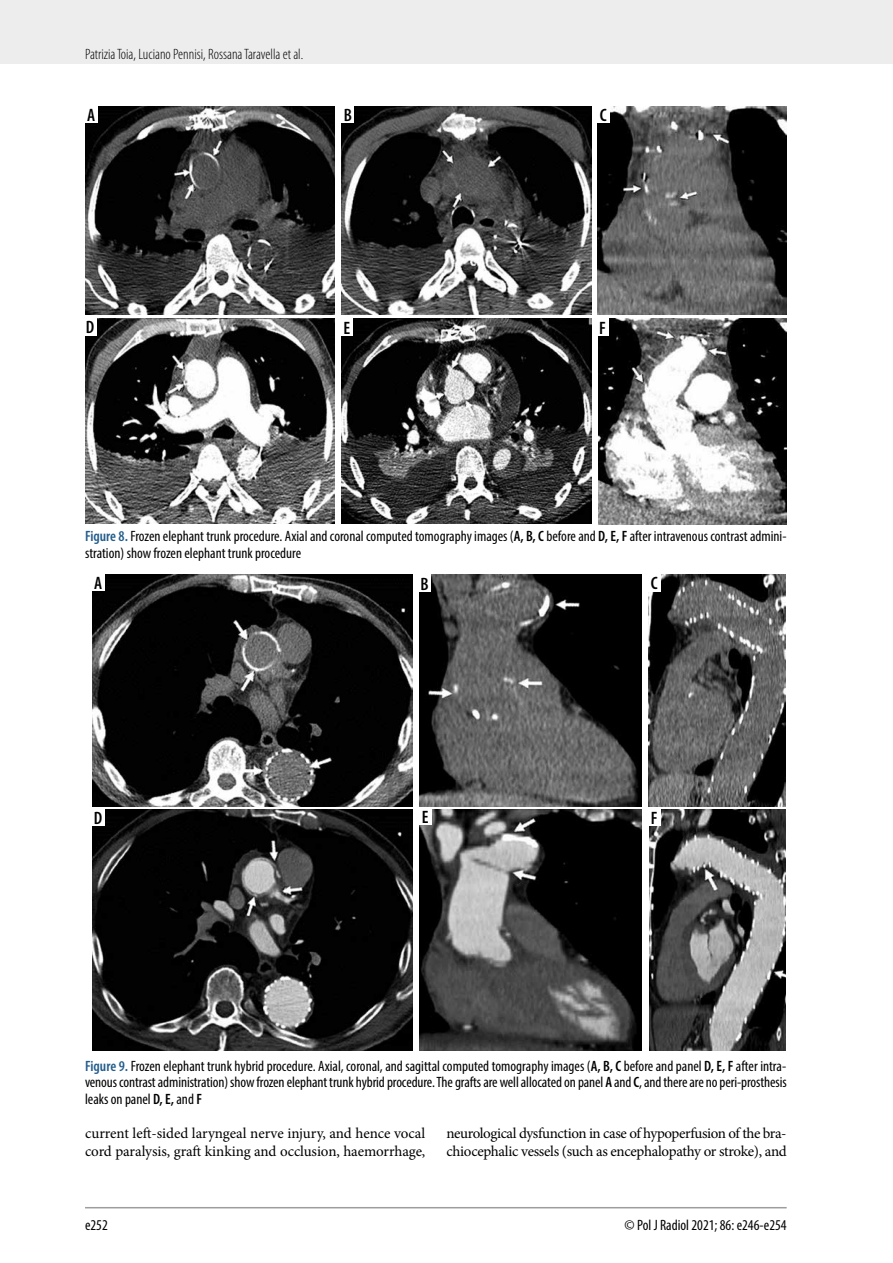
<style>
.page{position:relative;width:893px;height:1263px;background:#fff}
.page>*{position:absolute;margin:0;border:0;box-sizing:border-box;transform-origin:0 0}
.t1{font:600 condensed 18px "Myriad Pro";color:#000}
.t2{font:condensed 15px/16.5px "Myriad Pro";color:#000}
.t3{font:15px/18.8px "Minion Pro";letter-spacing:-.015em;color:#000}
.t4{font:300 condensed 15px "Myriad Pro";color:#000}
.s1{font-weight:600;color:#245d8c}
.s2{font-weight:600}
</style>
<div class="page">
<div style="left:0;top:0;width:893px;height:64px;background:#ededed"></div>
<hr style="left:85px;top:1207px;width:702px;height:1px;background:#9d9d9c">
<img style="left:85px;top:106px;width:249px;height:209px">
<img style="left:342px;top:106px;width:249px;height:209px">
<img style="left:598px;top:106px;width:189px;height:209px">
<img style="left:85px;top:319px;width:249px;height:204px">
<img style="left:342px;top:319px;width:249px;height:204px">
<img style="left:598px;top:319px;width:189px;height:205px">
<img style="left:93px;top:575px;width:319px;height:231px">
<img style="left:420px;top:575px;width:222px;height:231px">
<img style="left:649px;top:575px;width:137px;height:231px">
<img style="left:93px;top:810px;width:319px;height:240px">
<img style="left:419px;top:809px;width:223px;height:242px">
<img style="left:649px;top:809px;width:137px;height:242px">
<div style="left:85px;top:105px;width:12px;height:17px;background:#fff"></div>
<div style="left:84px;top:318px;width:13px;height:17px;background:#fff"></div>
<div style="left:341px;top:106px;width:13px;height:17px;background:#fff"></div>
<div style="left:341px;top:318px;width:12px;height:17px;background:#fff"></div>
<div style="left:597px;top:106px;width:13px;height:17px;background:#fff"></div>
<div style="left:596px;top:318px;width:13px;height:17px;background:#fff"></div>
<div style="left:92px;top:574px;width:13px;height:17px;background:#fff"></div>
<div style="left:418px;top:574px;width:13px;height:17px;background:#fff"></div>
<div style="left:648px;top:574px;width:13px;height:17px;background:#fff"></div>
<div style="left:92px;top:809px;width:12px;height:17px;background:#fff"></div>
<div style="left:419px;top:808px;width:13px;height:17px;background:#fff"></div>
<div style="left:648px;top:809px;width:13px;height:17px;background:#fff"></div>
<p class="t4" style="left:85px;top:45px;width:220px">Patrizia Toia, Luciano Pennisi, Rossana Taravella et al.</p>
<p class="t1" style="left:87px;top:103px;width:10px">A</p>
<p class="t1" style="left:344px;top:104px;width:10px">B</p>
<p class="t1" style="left:86px;top:316px;width:10px">D</p>
<p class="t1" style="left:344px;top:317px;width:8px">E</p>
<p class="t1" style="left:600px;top:104px;width:8px">C</p>
<p class="t1" style="left:599px;top:317px;width:8px">F</p>
<p class="t2" style="left:85px;top:528px;width:702px"><span class="s1">Figure 8.</span> Frozen elephant trunk procedure. Axial and coronal computed tomography images (<span class="s2">A, B, C</span> before and <span class="s2">D, E, F</span> after intravenous contrast admini&shy;stration) show frozen elephant trunk procedure</p>
<p class="t1" style="left:94px;top:572px;width:10px">A</p>
<p class="t1" style="left:420px;top:573px;width:10px">B</p>
<p class="t1" style="left:651px;top:572px;width:8px">C</p>
<p class="t1" style="left:94px;top:807px;width:10px">D</p>
<p class="t1" style="left:422px;top:806px;width:8px">E</p>
<p class="t1" style="left:651px;top:807px;width:8px">F</p>
<p class="t2" style="left:85px;top:1057px;width:703px;text-align:justify"><span class="s1">Figure 9.</span> Frozen elephant trunk hybrid procedure. Axial, coronal, and sagittal computed tomography images (<span class="s2">A, B, C</span> before and panel <span class="s2">D, E, F</span> after intra&shy;venous contrast administration) show frozen elephant trunk hybrid procedure. The grafts are well allocated on panel <span class="s2">A</span> and <span class="s2">C</span>, and there are no peri-prosthesis leaks on panel <span class="s2">D, E,</span> and <span class="s2">F</span></p>
<p class="t3" style="left:85px;top:1123px;width:342px">current left-sided laryngeal nerve injury, and hence vocal cord paralysis, graft kinking and occlusion, haemorrhage,</p>
<p class="t3" style="left:446px;top:1123px;width:342px">neurological dysfunction in case of hypoperfusion of the bra&shy;chiocephalic vessels (such as encephalopathy or stroke), and</p>
<p class="t2" style="left:85px;top:1216px;width:24px">e252</p>
<p class="t2" style="left:625px;top:1216px;width:164px">© Pol J Radiol 2021; 86: e246-e254</p>
</div>
